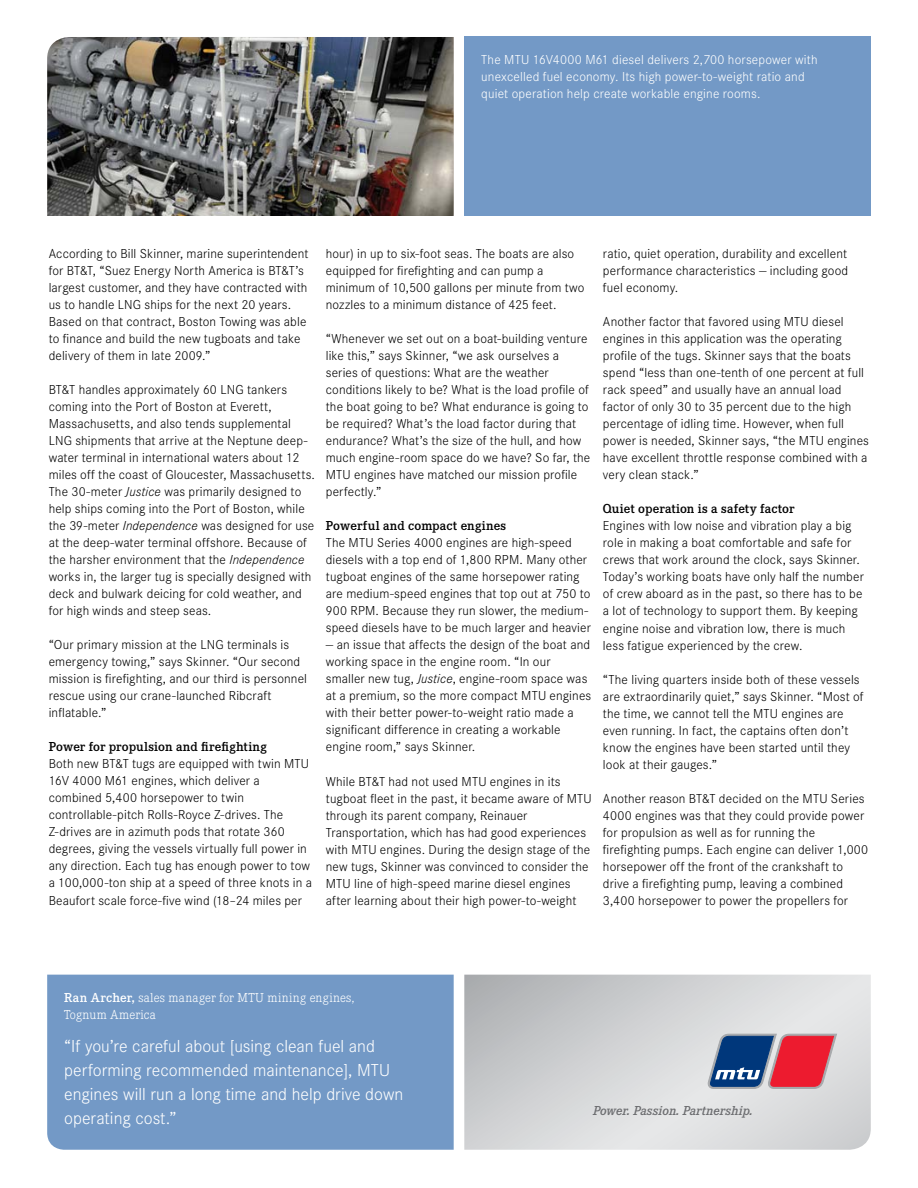
<style>
.page{position:relative;width:918px;height:1188px;background:#fff}
.page>*{position:absolute;margin:0;border:0;box-sizing:border-box;transform-origin:0 0}
.t1{font:300 18px/24px "Corporate S";color:#fff}
.t2{font:300 13.5px/17px "Corporate S";letter-spacing:.01em;color:#000}
.t3{font:300 13.5px/17px "Corporate S";letter-spacing:.015em;color:#fff}
.t4{font:600 13.5px "Corporate E";letter-spacing:.01em;color:#000}
.t5{font:300 13.5px/17px "Corporate E";letter-spacing:.02em;color:#fff}
.t6{font:italic 600 13.5px "Corporate E";color:#6d6e71}
.s1{font-style:italic}
.s2{font-weight:600}
</style>
<div class="page">
<img style="left:47px;top:37px;width:407px;height:179px">
<div style="left:464px;top:37px;width:407px;height:179px;background:#7399c6"></div>
<div style="left:47px;top:975px;width:407px;height:175px;background:#7399c6"></div>
<svg style="left:464px;top:975px;width:407px;height:175px;background:#d3d4d6"></svg>
<svg style="left:708px;top:1034px;width:129px;height:55px;background:#965c7a"></svg>
<p class="t3" style="left:481px;top:52px;width:338px">The MTU 16V4000 M61 diesel delivers 2,700 horsepower with unexcelled fuel economy. Its high power-to-weight ratio and quiet operation help create workable engine rooms.</p>
<p class="t2" style="left:49px;top:245px;width:261px">According to Bill Skinner, marine superintendent for BT&amp;T, “Suez Energy North America is BT&amp;T’s largest customer, and they have contracted with us to handle LNG ships for the next 20 years.<br>Based on that contract, Boston Towing was able to finance and build the new tugboats and take delivery of them in late 2009.”</p>
<p class="t2" style="left:49px;top:381px;width:268px">BT&amp;T handles approximately 60 LNG tankers coming into the Port of Boston at Everett, Massachusetts, and also tends supplemental LNG shipments that arrive at the Neptune deep&shy;water terminal in international waters about 12 miles off the coast of Gloucester, Massachusetts.<br>The 30-meter <span class="s1">Justice</span> was primarily designed to help ships coming into the Port of Boston, while the 39-meter <span class="s1">Independence</span> was designed for use at the deep-water terminal offshore. Because of the harsher environment that the <span class="s1">Independence </span>works in, the larger tug is specially designed with deck and bulwark deicing for cold weather, and for high winds and steep seas.</p>
<p class="t2" style="left:49px;top:637px;width:260px">“Our primary mission at the LNG terminals is emergency towing,” says Skinner. “Our second mission is firefighting, and our third is personnel rescue using our crane-launched Ribcraft inflatable.”</p>
<p class="t4" style="left:49px;top:739px;width:220px">Power for propulsion and firefighting</p>
<p class="t2" style="left:49px;top:756px;width:265px">Both new BT&amp;T tugs are equipped with twin MTU 16V 4000 M61 engines, which deliver a combined 5,400 horsepower to twin controllable-pitch Rolls-Royce Z-drives. The Z-drives are in azimuth pods that rotate 360 degrees, giving the vessels virtually full power in any direction. Each tug has enough power to tow a 100,000-ton ship at a speed of three knots in a Beaufort scale force-five wind (18–24 miles per</p>
<p class="t2" style="left:326px;top:245px;width:260px">hour) in up to six-foot seas. The boats are also equipped for firefighting and can pump a minimum of 10,500 gallons per minute from two nozzles to a minimum distance of 425 feet.</p>
<p class="t2" style="left:326px;top:330px;width:266px">“Whenever we set out on a boat-building venture like this,” says Skinner, “we ask ourselves a series of questions: What are the weather conditions likely to be? What is the load profile of the boat going to be? What endurance is going to be required? What’s the load factor during that endurance? What’s the size of the hull, and how much engine-room space do we have? So far, the MTU engines have matched our mission profile perfectly.”</p>
<p class="t4" style="left:326px;top:518px;width:182px">Powerful and compact engines</p>
<p class="t2" style="left:326px;top:535px;width:267px">The MTU Series 4000 engines are high-speed diesels with a top end of 1,800 RPM. Many other tugboat engines of the same horsepower rating are medium-speed engines that top out at 750 to 900 RPM. Because they run slower, the medium&shy;speed diesels have to be much larger and heavier</p>
<p class="t2" style="left:326px;top:637px;width:267px">— an issue that affects the design of the boat and working space in the engine room. “In our smaller new tug, <span class="s1">Justice</span>, engine-room space was at a premium, so the more compact MTU engines with their better power-to-weight ratio made a significant difference in creating a workable engine room,” says Skinner.</p>
<p class="t2" style="left:326px;top:773px;width:267px">While BT&amp;T had not used MTU engines in its tugboat fleet in the past, it became aware of MTU through its parent company, Reinauer Transportation, which has had good experiences with MTU engines. During the design stage of the new tugs, Skinner was convinced to consider the MTU line of high-speed marine diesel engines after learning about their high power-to-weight</p>
<p class="t2" style="left:603px;top:245px;width:247px;text-align:justify">ratio, quiet operation, durability and excellent performance characteristics — including good fuel economy.</p>
<p class="t2" style="left:603px;top:314px;width:268px">Another factor that favored using MTU diesel engines in this application was the operating profile of the tugs. Skinner says that the boats spend “less than one-tenth of one percent at full rack speed” and usually have an annual load factor of only 30 to 35 percent due to the high percentage of idling time. However, when full power is needed, Skinner says, “the MTU engines have excellent throttle response combined with a very clean stack.”</p>
<p class="t4" style="left:603px;top:501px;width:193px">Quiet operation is a safety factor</p>
<p class="t2" style="left:603px;top:518px;width:262px">Engines with low noise and vibration play a big role in making a boat comfortable and safe for crews that work around the clock, says Skinner.<br>Today’s working boats have only half the number of crew aboard as in the past, so there has to be a lot of technology to support them. By keeping engine noise and vibration low, there is much less fatigue experienced by the crew.</p>
<p class="t2" style="left:603px;top:671px;width:262px">“The living quarters inside both of these vessels are extraordinarily quiet,” says Skinner. “Most of the time, we cannot tell the MTU engines are even running. In fact, the captains often don’t know the engines have been started until they look at their gauges.”</p>
<p class="t2" style="left:603px;top:790px;width:267px">Another reason BT&amp;T decided on the MTU Series 4000 engines was that they could provide power for propulsion as well as for running the firefighting pumps. Each engine can deliver 1,000 horsepower off the front of the crankshaft to drive a firefighting pump, leaving a combined 3,400 horsepower to power the propellers for</p>
<p class="t5" style="left:64px;top:989px;width:291px"><span class="s2">Ran Archer,</span> sales manager for MTU mining engines,<br>Tognum America</p>
<h1 class="t1" style="left:64px;top:1034px;width:341px">“If you’re careful about [using clean fuel and performing recommended maintenance], MTU engines will run a long time and help drive down operating cost.”</h1>
<p class="t6" style="left:593px;top:1103px;width:161px">Power. Passion. Partnership.</p>
</div>
